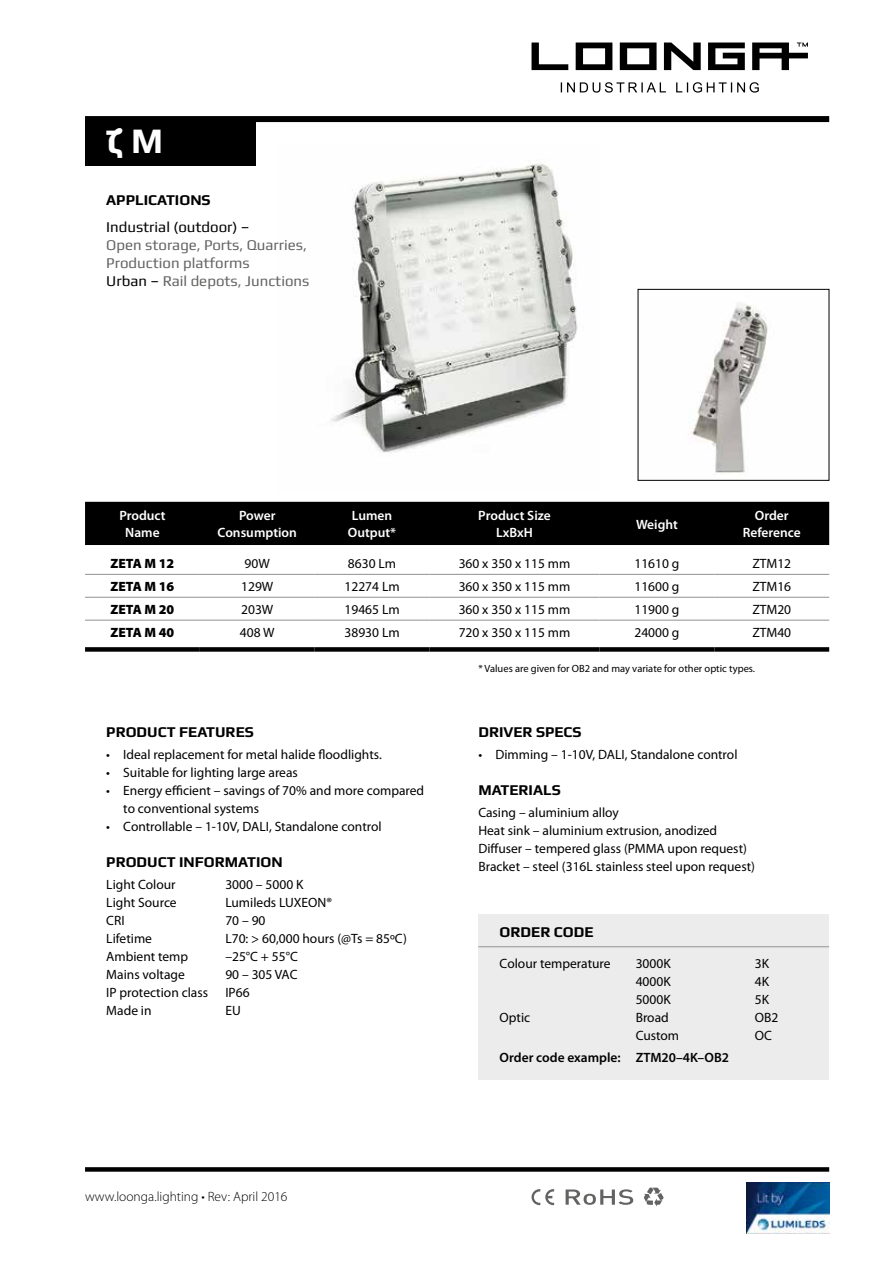
<style>
.page{position:relative;width:893px;height:1263px;background:#fff}
.page>*{position:absolute;margin:0;border:0;box-sizing:border-box;transform-origin:0 0}
.t1{font:700 36px "Play";color:#fff}
.t2{font:700 15px "Play";color:#000}
.t3{font:15px/18px "Play";color:#636362}
.t4{font:15px "Play";color:#000}
.t5{font:13.5px/18px "Myriad Pro";color:#000}
.t6{font:600 13.5px/16.2px "Myriad Pro";color:#fff;text-align:center}
.t7{font:300 13.5px "Myriad Pro";color:#000}
.t8{font:600 13.5px "Myriad Pro";color:#000}
.t9{font:900 13.5px "Myriad Pro";color:#000}
.t10{font:10.5px "Myriad Pro";color:#000}
.s1{color:#000}
</style>
<div class="page">
<img style="left:330px;top:164px;width:248px;height:289px">
<img style="left:690px;top:303px;width:78px;height:170px">
<svg style="left:531px;top:1189px;width:23px;height:16px"></svg>
<svg style="left:566px;top:1189px;width:67px;height:16px"></svg>
<svg style="left:644px;top:1187px;width:20px;height:19px"></svg>
<svg style="left:561px;top:82px;width:198px;height:11px"></svg>
<svg style="left:531px;top:43px;width:277px;height:27px"></svg>
<div style="left:85px;top:116px;width:744px;height:6px;background:#000"></div>
<div style="left:85px;top:1167px;width:744px;height:5px;background:#000"></div>
<div style="left:85px;top:119px;width:170px;height:47px;background:#000"></div>
<img style="left:747px;top:1182px;width:82px;height:52px">
<div style="left:85px;top:502px;width:744px;height:43px;background:#000"></div>
<svg style="left:85px;top:573px;width:744px;height:47px"></svg>
<hr style="left:85px;top:574px;width:115px;height:1px;background:#9c9d9d">
<hr style="left:200px;top:574px;width:115px;height:1px;background:#9c9d9d">
<hr style="left:315px;top:574px;width:114px;height:1px;background:#9c9d9d">
<hr style="left:429px;top:574px;width:171px;height:1px;background:#9c9d9d">
<hr style="left:600px;top:574px;width:114px;height:1px;background:#9c9d9d">
<hr style="left:714px;top:574px;width:115px;height:1px;background:#9c9d9d">
<hr style="left:85px;top:597px;width:115px;height:1px;background:#9c9d9d">
<hr style="left:200px;top:597px;width:115px;height:1px;background:#9c9d9d">
<hr style="left:315px;top:597px;width:114px;height:1px;background:#9c9d9d">
<hr style="left:429px;top:597px;width:171px;height:1px;background:#9c9d9d">
<hr style="left:600px;top:597px;width:114px;height:1px;background:#9c9d9d">
<hr style="left:714px;top:597px;width:115px;height:1px;background:#9c9d9d">
<hr style="left:85px;top:620px;width:115px;height:1px;background:#9c9d9d">
<hr style="left:200px;top:620px;width:115px;height:1px;background:#9c9d9d">
<hr style="left:315px;top:620px;width:114px;height:1px;background:#9c9d9d">
<hr style="left:429px;top:620px;width:171px;height:1px;background:#9c9d9d">
<hr style="left:600px;top:620px;width:114px;height:1px;background:#9c9d9d">
<hr style="left:714px;top:620px;width:115px;height:1px;background:#9c9d9d">
<div style="left:85px;top:647px;width:115px;height:5px;background:#000"></div>
<div style="left:200px;top:647px;width:115px;height:5px;background:#000"></div>
<div style="left:315px;top:647px;width:114px;height:5px;background:#000"></div>
<div style="left:429px;top:647px;width:171px;height:5px;background:#000"></div>
<div style="left:600px;top:647px;width:114px;height:5px;background:#000"></div>
<div style="left:714px;top:647px;width:115px;height:5px;background:#000"></div>
<div style="left:478px;top:914px;width:351px;height:166px;background:#ececed"></div>
<hr style="left:478px;top:946px;width:351px;height:1px;background:#9c9d9d">
<h1 class="t1" style="left:106px;top:119px;width:58px">ζ M</h1>
<p class="t2" style="left:106px;top:191px;width:106px">APPLICATIONS</p>
<p class="t4" style="left:106px;top:218px;width:145px">Industrial (outdoor) –</p>
<p class="t3" style="left:106px;top:235px;width:205px">Open storage, Ports, Quarries,<br>Production platforms<br><span class="s1">Urban –</span> Rail depots, Junctions</p>
<p class="t6" style="left:119px;top:507px;width:48px">Product<br>Name</p>
<p class="t6" style="left:218px;top:507px;width:81px">Power<br>Consumption</p>
<p class="t6" style="left:348px;top:507px;width:50px;text-align:left">Lumen<br>Output*</p>
<p class="t6" style="left:478px;top:507px;width:74px">Product Size<br>LxBxH</p>
<p class="t6" style="left:636px;top:515px;width:43px">Weight</p>
<p class="t6" style="left:743px;top:507px;width:60px">Order<br>Reference</p>
<p class="t9" style="left:111px;top:554px;width:65px">ZETA M 12</p>
<p class="t5" style="left:245px;top:554px;width:27px">90W</p>
<p class="t5" style="left:348px;top:554px;width:50px">8630 Lm</p>
<p class="t5" style="left:459px;top:554px;width:113px">360 x 350 x 115 mm</p>
<p class="t5" style="left:634px;top:554px;width:47px">11610 g</p>
<p class="t5" style="left:752px;top:554px;width:40px">ZTM12</p>
<p class="t9" style="left:111px;top:577px;width:65px">ZETA M 16</p>
<p class="t5" style="left:241px;top:577px;width:34px">129W</p>
<p class="t5" style="left:344px;top:577px;width:57px">12274 Lm</p>
<p class="t5" style="left:459px;top:577px;width:113px">360 x 350 x 115 mm</p>
<p class="t5" style="left:634px;top:577px;width:47px">11600 g</p>
<p class="t5" style="left:752px;top:577px;width:40px">ZTM16</p>
<p class="t9" style="left:111px;top:600px;width:65px">ZETA M 20</p>
<p class="t5" style="left:241px;top:600px;width:34px">203W</p>
<p class="t5" style="left:344px;top:600px;width:57px">19465 Lm</p>
<p class="t5" style="left:459px;top:600px;width:113px">360 x 350 x 115 mm</p>
<p class="t5" style="left:634px;top:600px;width:47px">11900 g</p>
<p class="t5" style="left:752px;top:600px;width:40px">ZTM20</p>
<p class="t9" style="left:111px;top:623px;width:65px">ZETA M 40</p>
<p class="t5" style="left:240px;top:623px;width:36px">408 W</p>
<p class="t5" style="left:344px;top:623px;width:57px">38930 Lm</p>
<p class="t5" style="left:459px;top:623px;width:113px">720 x 350 x 115 mm</p>
<p class="t5" style="left:634px;top:623px;width:47px">24000 g</p>
<p class="t5" style="left:752px;top:623px;width:40px">ZTM40</p>
<p class="t2" style="left:106px;top:723px;width:149px">PRODUCT FEATURES</p>
<p class="t5" style="left:106px;top:745px;width:277px">• Ideal replacement for metal halide floodlights.</p>
<p class="t5" style="left:106px;top:763px;width:193px">• Suitable for lighting large areas</p>
<p class="t5" style="left:123px;top:781px;width:302px;text-indent:-17px">• Energy efficient – savings of 70% and more compared to conventional systems</p>
<p class="t5" style="left:106px;top:817px;width:277px">• Controllable – 1-10V, DALI, Standalone control</p>
<p class="t2" style="left:106px;top:853px;width:178px">PRODUCT INFORMATION</p>
<p class="t5" style="left:106px;top:876px;width:71px">Light Colour</p>
<p class="t5" style="left:225px;top:876px;width:80px">3000 – 5000 K</p>
<p class="t5" style="left:106px;top:894px;width:72px">Light Source</p>
<p class="t5" style="left:225px;top:894px;width:108px">Lumileds LUXEON®</p>
<p class="t5" style="left:106px;top:912px;width:20px">CRI</p>
<p class="t5" style="left:225px;top:912px;width:42px">70–90</p>
<p class="t5" style="left:106px;top:930px;width:47px">Lifetime</p>
<p class="t5" style="left:225px;top:930px;width:183px">L70: &gt; 60,000 hours (@Ts = 85ºC)</p>
<p class="t5" style="left:106px;top:948px;width:83px">Ambient temp</p>
<p class="t5" style="left:225px;top:948px;width:74px">–25°C + 55°C</p>
<p class="t5" style="left:106px;top:966px;width:80px">Mains voltage</p>
<p class="t5" style="left:225px;top:966px;width:74px">90 – 305 VAC</p>
<p class="t5" style="left:106px;top:984px;width:103px">IP protection class</p>
<p class="t5" style="left:225px;top:984px;width:26px">IP66</p>
<p class="t5" style="left:106px;top:1002px;width:47px">Made in</p>
<p class="t5" style="left:225px;top:1002px;width:17px">EU</p>
<p class="t7" style="left:85px;top:1188px;width:204px">www.loonga.lighting • Rev: April 2016</p>
<p class="t10" style="left:478px;top:662px;width:278px">* Values are given for OB2 and may variate for other optic types.</p>
<p class="t2" style="left:478px;top:723px;width:105px">DRIVER SPECS</p>
<p class="t5" style="left:478px;top:745px;width:261px">• Dimming – 1-10V, DALI, Standalone control</p>
<p class="t2" style="left:478px;top:781px;width:84px">MATERIALS</p>
<p class="t5" style="left:478px;top:804px;width:278px">Casing – aluminium alloy<br>Heat sink – aluminium extrusion, anodized Diffuser – tempered glass (PMMA upon request)<br>Bracket – steel (316L stainless steel upon request)</p>
<p class="t2" style="left:500px;top:923px;width:95px">ORDER CODE</p>
<p class="t5" style="left:500px;top:954px;width:113px">Colour temperature</p>
<p class="t5" style="left:636px;top:954px;width:37px">3000K</p>
<p class="t5" style="left:755px;top:954px;width:16px">3K</p>
<p class="t5" style="left:636px;top:972px;width:37px">4000K</p>
<p class="t5" style="left:755px;top:972px;width:16px">4K</p>
<p class="t5" style="left:636px;top:990px;width:37px">5000K</p>
<p class="t5" style="left:755px;top:990px;width:16px">5K</p>
<p class="t5" style="left:500px;top:1008px;width:32px">Optic</p>
<p class="t5" style="left:636px;top:1008px;width:35px">Broad</p>
<p class="t5" style="left:755px;top:1008px;width:25px">OB2</p>
<p class="t5" style="left:636px;top:1026px;width:45px">Custom</p>
<p class="t5" style="left:755px;top:1026px;width:19px">OC</p>
<p class="t8" style="left:500px;top:1049px;width:231px">Order code example: ZTM20–4K–OB2</p>
</div>
